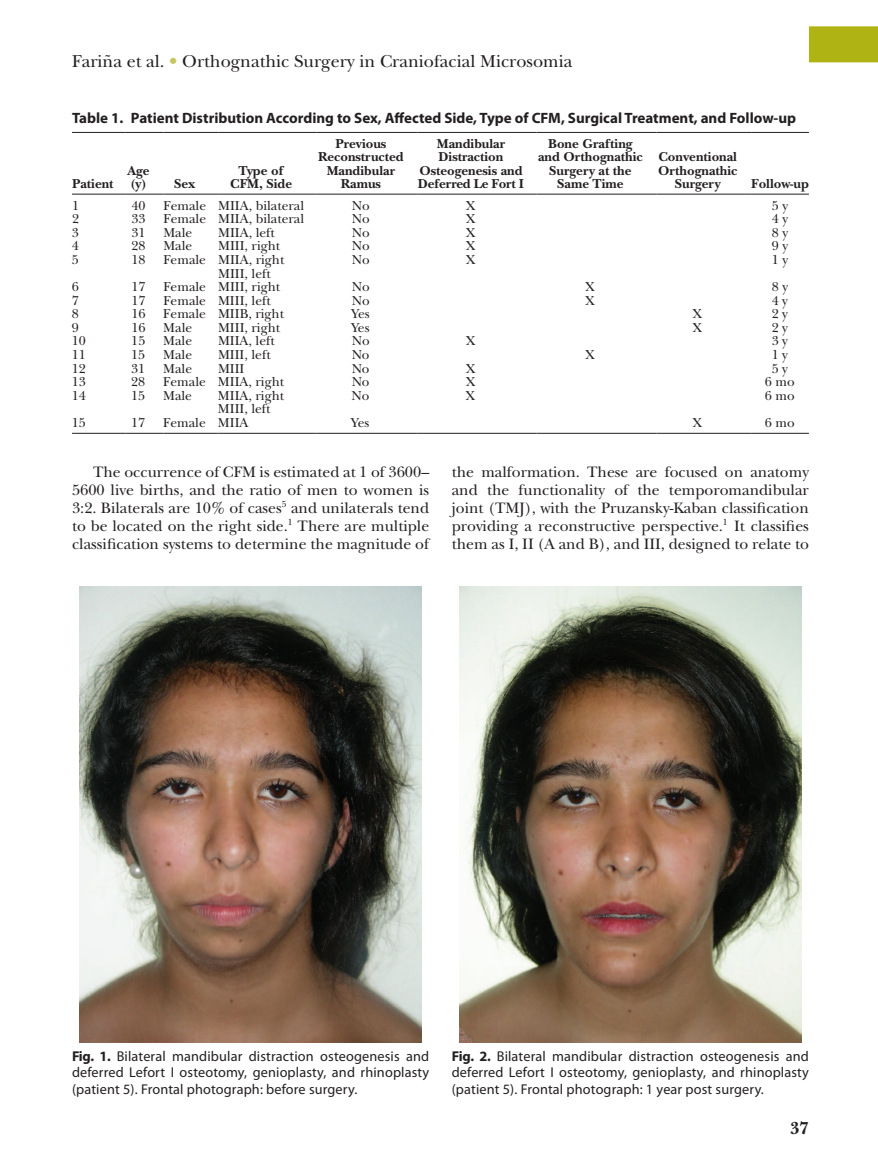
<style>
.page{position:relative;width:878px;height:1175px;background:#fff}
.page>*{position:absolute;margin:0;border:0;box-sizing:border-box;transform-origin:0 0}
.t1{font:18px "New Baskerville";color:#231f20}
.t2{font:700 18px "New Baskerville";color:#231f20}
.t3{font:15.75px/18px "New Baskerville";color:#231f20;text-align:justify}
.t4{font:700 15px "Myriad Pro";color:#231f20}
.t5{font:14.25px/16.5px "Myriad Pro";letter-spacing:.01em;color:#231f20;text-align:justify}
.t6{font:13.5px "New Baskerville";color:#231f20}
.t7{font:700 13.5px/13.5px "New Baskerville";color:#231f20;text-align:center}
.s1{color:#c5c660}
.s2{font-weight:700}
</style>
<div class="page">
<div style="left:808px;top:26px;width:70px;height:36px;background:#afb314"></div>
<hr style="left:72px;top:132px;width:54px;height:1px;background:#231f20">
<hr style="left:126px;top:132px;width:37px;height:1px;background:#231f20">
<hr style="left:163px;top:132px;width:55px;height:1px;background:#231f20">
<hr style="left:218px;top:132px;width:98px;height:1px;background:#231f20">
<hr style="left:316px;top:132px;width:101px;height:1px;background:#231f20">
<hr style="left:417px;top:132px;width:119px;height:1px;background:#231f20">
<hr style="left:536px;top:132px;width:120px;height:1px;background:#231f20">
<hr style="left:656px;top:132px;width:95px;height:1px;background:#231f20">
<hr style="left:751px;top:132px;width:58px;height:1px;background:#231f20">
<hr style="left:72px;top:194px;width:54px;height:1px;background:#231f20">
<hr style="left:126px;top:194px;width:37px;height:1px;background:#231f20">
<hr style="left:163px;top:194px;width:55px;height:1px;background:#231f20">
<hr style="left:218px;top:194px;width:98px;height:1px;background:#231f20">
<hr style="left:316px;top:194px;width:101px;height:1px;background:#231f20">
<hr style="left:417px;top:194px;width:119px;height:1px;background:#231f20">
<hr style="left:536px;top:194px;width:120px;height:1px;background:#231f20">
<hr style="left:656px;top:194px;width:95px;height:1px;background:#231f20">
<hr style="left:751px;top:194px;width:58px;height:1px;background:#231f20">
<hr style="left:72px;top:433px;width:54px;height:1px;background:#231f20">
<hr style="left:126px;top:433px;width:37px;height:1px;background:#231f20">
<hr style="left:163px;top:433px;width:55px;height:1px;background:#231f20">
<hr style="left:218px;top:433px;width:98px;height:1px;background:#231f20">
<hr style="left:316px;top:433px;width:101px;height:1px;background:#231f20">
<hr style="left:417px;top:433px;width:119px;height:1px;background:#231f20">
<hr style="left:536px;top:433px;width:120px;height:1px;background:#231f20">
<hr style="left:656px;top:433px;width:95px;height:1px;background:#231f20">
<hr style="left:751px;top:433px;width:58px;height:1px;background:#231f20">
<img style="left:79px;top:586px;width:343px;height:456px">
<img style="left:459px;top:586px;width:342px;height:456px">
<p class="t1" style="left:72px;top:51px;width:502px">Fariña et al. <span class="s1">•</span> Orthognathic Surgery in Craniofacial Microsomia</p>
<p class="t4" style="left:72px;top:108px;width:725px">Table 1. Patient Distribution According to Sex, Affected Side, Type of CFM, Surgical Treatment, and Follow-up</p>
<p class="t7" style="left:72px;top:177px;width:43px">Patient</p>
<p class="t7" style="left:127px;top:163px;width:69px;text-align:left">Age<br>(y) Sex</p>
<p class="t7" style="left:230px;top:163px;width:63px">Type of<br>CFM, Side</p>
<p class="t7" style="left:318px;top:136px;width:87px">Previous<br>Reconstructed<br>Mandibular<br>Ramus</p>
<p class="t7" style="left:418px;top:136px;width:107px">Mandibular<br>Distraction<br>Osteogenesis and<br>Deferred Le Fort I</p>
<p class="t7" style="left:538px;top:136px;width:106px">Bone Grafting and Orthognathic<br>Surgery at the<br>Same Time</p>
<p class="t7" style="left:658px;top:150px;width:81px">Conventional<br>Orthognathic<br>Surgery</p>
<p class="t7" style="left:751px;top:177px;width:59px">Follow-up</p>
<p class="t6" style="left:72px;top:197px;width:9px">1</p>
<p class="t6" style="left:131px;top:197px;width:16px">40</p>
<p class="t6" style="left:163px;top:197px;width:142px">Female MIIA, bilateral</p>
<p class="t6" style="left:352px;top:197px;width:19px">No</p>
<p class="t6" style="left:466px;top:197px;width:11px">X</p>
<p class="t6" style="left:771px;top:197px;width:18px">5 y</p>
<p class="t6" style="left:72px;top:211px;width:9px">2</p>
<p class="t6" style="left:131px;top:211px;width:16px">33</p>
<p class="t6" style="left:163px;top:211px;width:142px">Female MIIA, bilateral</p>
<p class="t6" style="left:352px;top:211px;width:19px">No</p>
<p class="t6" style="left:466px;top:211px;width:11px">X</p>
<p class="t6" style="left:771px;top:211px;width:18px">4 y</p>
<p class="t6" style="left:72px;top:224px;width:9px">3</p>
<p class="t6" style="left:131px;top:224px;width:16px">31</p>
<p class="t6" style="left:163px;top:224px;width:30px">Male</p>
<p class="t6" style="left:218px;top:224px;width:58px">MIIA, left</p>
<p class="t6" style="left:352px;top:224px;width:19px">No</p>
<p class="t6" style="left:466px;top:224px;width:11px">X</p>
<p class="t6" style="left:771px;top:224px;width:18px">8 y</p>
<p class="t6" style="left:72px;top:238px;width:9px">4</p>
<p class="t6" style="left:131px;top:238px;width:16px">28</p>
<p class="t6" style="left:163px;top:238px;width:30px">Male</p>
<p class="t6" style="left:218px;top:238px;width:64px">MIII, right</p>
<p class="t6" style="left:352px;top:238px;width:19px">No</p>
<p class="t6" style="left:466px;top:238px;width:11px">X</p>
<p class="t6" style="left:771px;top:238px;width:18px">9 y</p>
<p class="t6" style="left:72px;top:252px;width:9px">5</p>
<p class="t6" style="left:131px;top:252px;width:16px">18</p>
<p class="t6" style="left:163px;top:252px;width:122px">Female MIIA, right</p>
<p class="t6" style="left:352px;top:252px;width:19px">No</p>
<p class="t6" style="left:466px;top:252px;width:11px">X</p>
<p class="t6" style="left:771px;top:252px;width:18px">1 y</p>
<p class="t6" style="left:218px;top:265px;width:54px">MIII, left</p>
<p class="t6" style="left:72px;top:279px;width:9px">6</p>
<p class="t6" style="left:131px;top:279px;width:16px">17</p>
<p class="t6" style="left:163px;top:279px;width:118px">Female MIII, right</p>
<p class="t6" style="left:352px;top:279px;width:19px">No</p>
<p class="t6" style="left:585px;top:279px;width:11px">X</p>
<p class="t6" style="left:771px;top:279px;width:18px">8 y</p>
<p class="t6" style="left:72px;top:292px;width:9px">7</p>
<p class="t6" style="left:131px;top:292px;width:16px">17</p>
<p class="t6" style="left:163px;top:292px;width:109px">Female MIII, left</p>
<p class="t6" style="left:352px;top:292px;width:19px">No</p>
<p class="t6" style="left:585px;top:292px;width:11px">X</p>
<p class="t6" style="left:771px;top:292px;width:18px">4 y</p>
<p class="t6" style="left:72px;top:306px;width:9px">8</p>
<p class="t6" style="left:131px;top:306px;width:16px">16</p>
<p class="t6" style="left:163px;top:306px;width:122px">Female MIIB, right</p>
<p class="t6" style="left:352px;top:306px;width:19px">Yes</p>
<p class="t6" style="left:692px;top:306px;width:11px">X</p>
<p class="t6" style="left:771px;top:306px;width:18px">2 y</p>
<p class="t6" style="left:72px;top:320px;width:9px">9</p>
<p class="t6" style="left:131px;top:320px;width:16px">16</p>
<p class="t6" style="left:163px;top:320px;width:30px">Male</p>
<p class="t6" style="left:218px;top:320px;width:64px">MIII, right</p>
<p class="t6" style="left:352px;top:320px;width:19px">Yes</p>
<p class="t6" style="left:692px;top:320px;width:11px">X</p>
<p class="t6" style="left:771px;top:320px;width:18px">2 y</p>
<p class="t6" style="left:72px;top:333px;width:16px">10</p>
<p class="t6" style="left:131px;top:333px;width:16px">15</p>
<p class="t6" style="left:163px;top:333px;width:30px">Male</p>
<p class="t6" style="left:218px;top:333px;width:58px">MIIA, left</p>
<p class="t6" style="left:352px;top:333px;width:19px">No</p>
<p class="t6" style="left:465px;top:333px;width:11px">X</p>
<p class="t6" style="left:771px;top:333px;width:18px">3 y</p>
<p class="t6" style="left:72px;top:347px;width:16px">11</p>
<p class="t6" style="left:131px;top:347px;width:16px">15</p>
<p class="t6" style="left:163px;top:347px;width:30px">Male</p>
<p class="t6" style="left:218px;top:347px;width:54px">MIII, left</p>
<p class="t6" style="left:352px;top:347px;width:19px">No</p>
<p class="t6" style="left:585px;top:347px;width:11px">X</p>
<p class="t6" style="left:771px;top:347px;width:18px">1 y</p>
<p class="t6" style="left:72px;top:360px;width:16px">12</p>
<p class="t6" style="left:131px;top:360px;width:16px">31</p>
<p class="t6" style="left:163px;top:360px;width:30px">Male</p>
<p class="t6" style="left:218px;top:360px;width:28px">MIII</p>
<p class="t6" style="left:352px;top:360px;width:19px">No</p>
<p class="t6" style="left:465px;top:360px;width:11px">X</p>
<p class="t6" style="left:771px;top:360px;width:18px">5 y</p>
<p class="t6" style="left:72px;top:374px;width:16px">13</p>
<p class="t6" style="left:131px;top:374px;width:16px">28</p>
<p class="t6" style="left:163px;top:374px;width:122px">Female MIIA, right</p>
<p class="t6" style="left:351px;top:374px;width:19px">No</p>
<p class="t6" style="left:465px;top:374px;width:11px">X</p>
<p class="t6" style="left:764px;top:374px;width:31px">6 mo</p>
<p class="t6" style="left:72px;top:387px;width:16px">14</p>
<p class="t6" style="left:131px;top:387px;width:16px">15</p>
<p class="t6" style="left:163px;top:387px;width:30px">Male</p>
<p class="t6" style="left:218px;top:387px;width:68px">MIIA, right</p>
<p class="t6" style="left:351px;top:387px;width:19px">No</p>
<p class="t6" style="left:465px;top:387px;width:11px">X</p>
<p class="t6" style="left:764px;top:387px;width:31px">6 mo</p>
<p class="t6" style="left:218px;top:401px;width:54px">MIII, left</p>
<p class="t6" style="left:72px;top:415px;width:16px">15</p>
<p class="t6" style="left:131px;top:415px;width:16px">17</p>
<p class="t6" style="left:163px;top:415px;width:87px">Female MIIA</p>
<p class="t6" style="left:351px;top:415px;width:19px">Yes</p>
<p class="t6" style="left:692px;top:415px;width:11px">X</p>
<p class="t6" style="left:764px;top:415px;width:31px">6 mo</p>
<p class="t3" style="left:72px;top:462px;width:359px;text-indent:21px">The occurrence of CFM is estimated at 1 of 3600– 5600 live births, and the ratio of men to women is 3:2. Bilaterals are 10% of cases<sup>5</sup> and unilaterals tend to be located on the right side.<sup>1</sup> There are multiple classification systems to determine the magnitude of</p>
<p class="t3" style="left:451px;top:462px;width:359px">the malformation. These are focused on anatomy and the functionality of the temporomandibular joint (TMJ), with the Pruzansky-Kaban classification providing a reconstructive perspective.<sup>1</sup> It classifies them as I, II (A and B), and III, designed to relate to</p>
<p class="t5" style="left:72px;top:1047px;width:359px"><span class="s2">Fig. 1.</span> Bilateral mandibular distraction osteogenesis and deferred Lefort I osteotomy, genioplasty, and rhinoplasty (patient 5). Frontal photograph: before surgery.</p>
<p class="t5" style="left:452px;top:1047px;width:359px"><span class="s2">Fig. 2.</span> Bilateral mandibular distraction osteogenesis and deferred Lefort I osteotomy, genioplasty, and rhinoplasty (patient 5). Frontal photograph: 1 year post surgery.</p>
<p class="t2" style="left:790px;top:1118px;width:20px">37</p>
</div>
